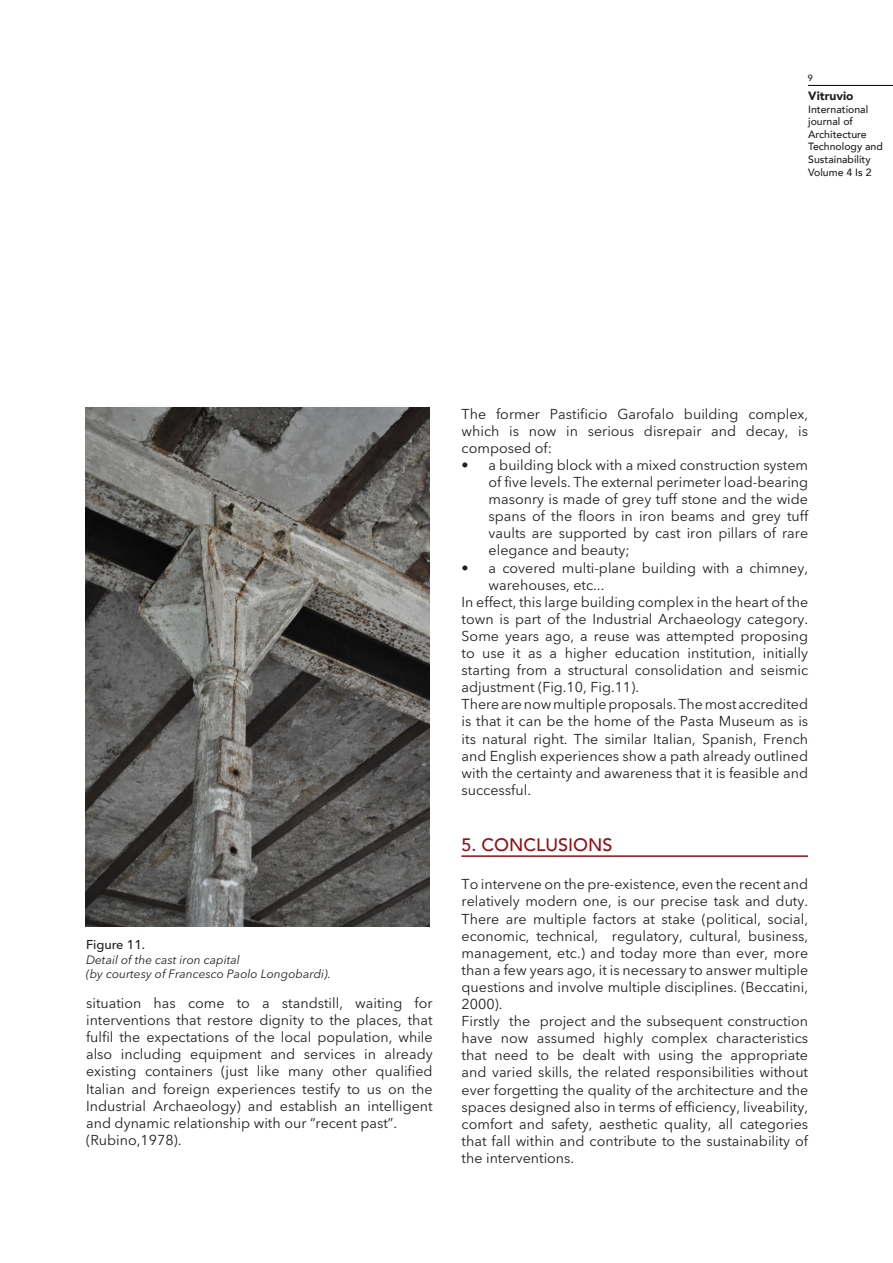
<style>
.page{position:relative;width:893px;height:1263px;background:#fff}
.page>*{position:absolute;margin:0;border:0;box-sizing:border-box;transform-origin:0 0}
.t1{font:500 18px "Avenir LT";color:#911013}
.t2{font:14.25px/17.1px "Avenir Next LT Pro";color:#231f20}
.t3{font:500 12.75px "Avenir Next LT Pro";color:#231f20}
.t4{font:italic 12px/14.4px "Avenir Next LT Pro";color:#231f20}
.t5{font:900 12px "Avenir LT";color:#231f20}
.t6{font:500 10.5px/12.6px "Avenir LT";color:#231f20}
.t7{font:500 9px "Avenir LT";color:#231f20}
</style>
<div class="page">
<hr style="left:808px;top:85px;width:84px;height:1px;background:#000">
<hr style="left:461px;top:855px;width:347px;height:2px;background:#911013">
<img style="left:85px;top:408px;width:345px;height:519px">
<p class="t7" style="left:808px;top:73px;width:7px">9</p>
<p class="t5" style="left:808px;top:89px;width:47px">Vitruvio</p>
<p class="t6" style="left:808px;top:103px;width:76px">International journal of<br>Architecture<br>Technology and<br>Sustainability<br>Volume 4 Is 2</p>
<p class="t3" style="left:86px;top:937px;width:61px">Figure 11.</p>
<p class="t4" style="left:86px;top:952px;width:246px">Detail of the cast iron capital<br>(by courtesy of Francesco Paolo Longobardi).</p>
<p class="t2" style="left:86px;top:994px;width:348px">situation has come to a standstill, waiting for interventions that restore dignity to the places, that fulfil the expectations of the local population, while also including equipment and services in already existing containers (just like many other qualified Italian and foreign experiences testify to us on the Industrial Archaeology) and establish an intelligent and dynamic relationship with our “recent past”. (Rubino,1978).</p>
<p class="t2" style="left:462px;top:405px;width:348px;text-align:justify">The former Pastificio Garofalo building complex, which is now in serious disrepair and decay, is composed of:</p>
<p class="t2" style="left:489px;top:456px;width:321px">a building block with a mixed construction system</p>
<p class="t2" style="left:489px;top:473px;width:321px">of five levels. The external perimeter load-bearing</p>
<p class="t2" style="left:489px;top:490px;width:321px">masonry is made of grey tuff stone and the wide</p>
<p class="t2" style="left:489px;top:508px;width:321px">spans of the floors in iron beams and grey tuff</p>
<p class="t2" style="left:489px;top:525px;width:321px">vaults are supported by cast iron pillars of rare</p>
<p class="t2" style="left:489px;top:542px;width:143px">elegance and beauty;</p>
<p class="t2" style="left:489px;top:559px;width:321px">a covered multi-plane building with a chimney,</p>
<p class="t2" style="left:489px;top:576px;width:117px">warehouses, etc...</p>
<p class="t2" style="left:462px;top:593px;width:348px">In effect, this large building complex in the heart of the</p>
<p class="t2" style="left:462px;top:610px;width:348px">town is part of the Industrial Archaeology category.</p>
<p class="t2" style="left:462px;top:627px;width:348px">Some years ago, a reuse was attempted proposing</p>
<p class="t2" style="left:462px;top:644px;width:348px">to use it as a higher education institution, initially</p>
<p class="t2" style="left:462px;top:661px;width:348px">starting from a structural consolidation and seismic</p>
<p class="t2" style="left:462px;top:679px;width:179px">adjustment (Fig.10, Fig.11).</p>
<p class="t2" style="left:462px;top:696px;width:348px">There are now multiple proposals. The most accredited</p>
<p class="t2" style="left:462px;top:713px;width:348px">is that it can be the home of the Pasta Museum as is</p>
<p class="t2" style="left:462px;top:730px;width:348px">its natural right. The similar Italian, Spanish, French</p>
<p class="t2" style="left:462px;top:747px;width:348px">and English experiences show a path already outlined</p>
<p class="t2" style="left:462px;top:764px;width:348px">with the certainty and awareness that it is feasible and</p>
<p class="t2" style="left:462px;top:781px;width:71px">successful.</p>
<p class="t1" style="left:462px;top:834px;width:153px">5. CONCLUSIONS</p>
<p class="t2" style="left:462px;top:876px;width:348px">To intervene on the pre-existence, even the recent and relatively modern one, is our precise task and duty.<br>There are multiple factors at stake (political, social, economic, technical, regulatory, cultural, business, management, etc.) and today more than ever, more than a few years ago, it is necessary to answer multiple questions and involve multiple disciplines. (Beccatini, 2000).<br>Firstly the project and the subsequent construction have now assumed highly complex characteristics that need to be dealt with using the appropriate and varied skills, the related responsibilities without ever forgetting the quality of the architecture and the spaces designed also in terms of efficiency, liveability, comfort and safety, aesthetic quality, all categories that fall within and contribute to the sustainability of the interventions.</p>
</div>
